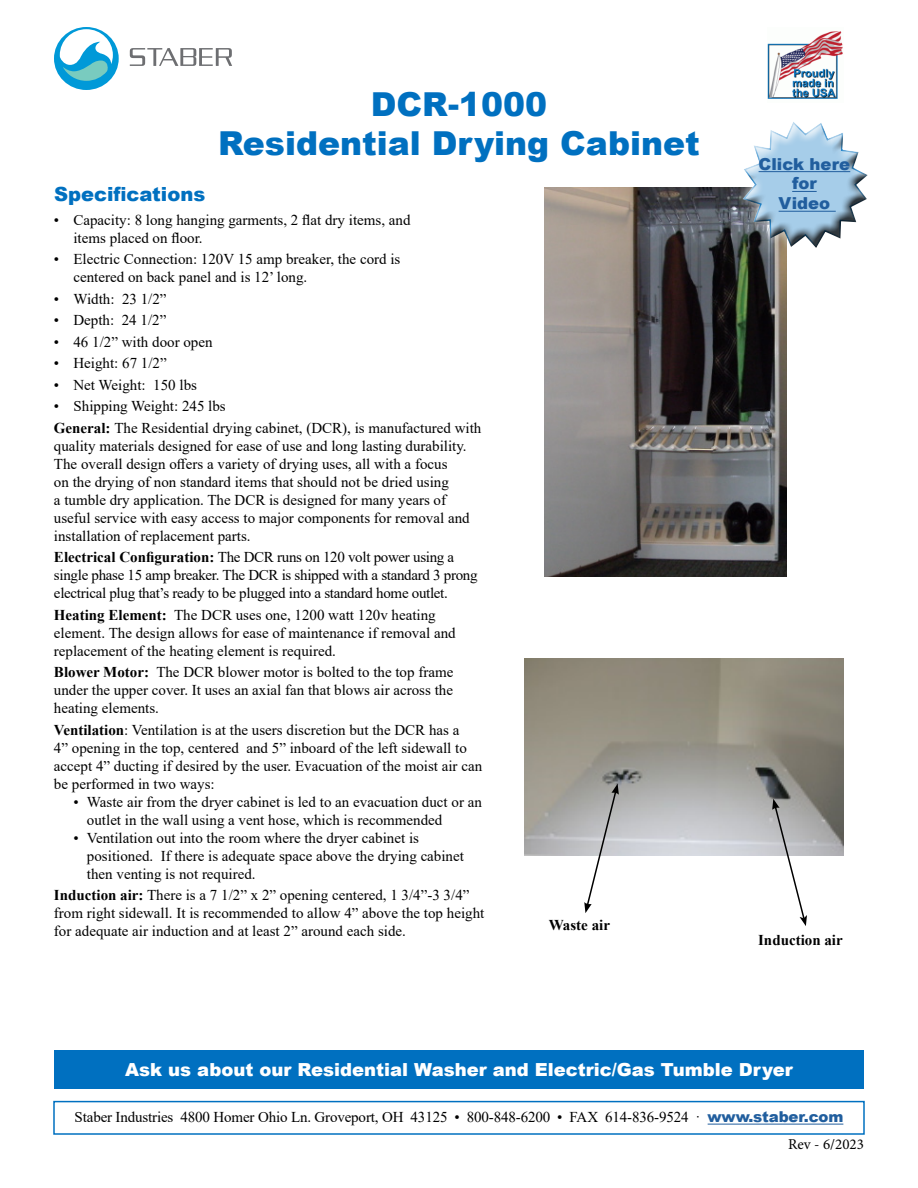
<style>
.page{position:relative;width:918px;height:1188px;background:#fff}
.page>*{position:absolute;margin:0;border:0;box-sizing:border-box;transform-origin:0 0}
.t1{font:900 33px/39.6px "Arial";color:#0070c0;text-align:center}
.t2{font:900 19.5px "Arial";color:#0070c0}
.t3{font:900 18px "Arial";color:#fff}
.t4{font:900 16.5px/19.8px "Arial";color:#215e9e;text-align:center}
.t5{font:15px/18px "Times New Roman";color:#000}
.t6{font:15px/18px "Times New Roman";letter-spacing:-.02em;color:#000}
.t7{font:700 15px "Times New Roman";color:#000}
.t8{font:15px "Minion Pro";color:#000}
.s1{font-weight:700}
.s2{font-family:"Arial";font-weight:900;color:#215e9e}
</style>
<div class="page">
<svg style="left:130px;top:48px;width:102px;height:18px"></svg>
<svg style="left:54px;top:27px;width:65px;height:63px"></svg>
<div style="left:53px;top:1101px;width:812px;height:34px;border:2px solid #0070c0"></div>
<hr style="left:708px;top:1124px;width:135px;height:1px;background:#215e9e">
<img style="left:544px;top:187px;width:242px;height:389px">
<img style="left:525px;top:658px;width:318px;height:198px">
<svg style="left:584px;top:784px;width:35px;height:129px"></svg>
<svg style="left:772px;top:799px;width:35px;height:127px"></svg>
<div style="left:54px;top:1050px;width:810px;height:39px;background:#0070c0"></div>
<img style="left:767px;top:31px;width:76px;height:68px">
<div style="left:734px;top:113px;width:142px;height:143px;background:#fff;opacity:.75"></div>
<div style="left:729px;top:110px;width:151px;height:139px;background:#fff;opacity:.75"></div>
<div style="left:732px;top:111px;width:144px;height:138px;background:#fff"></div>
<div style="left:734px;top:117px;width:144px;height:132px;background:#000;opacity:.75"></div>
<svg style="left:741px;top:120px;width:128px;height:129px"></svg>
<hr style="left:779px;top:211px;width:57px;height:1px;background:#215e9e">
<h2 class="t2" style="left:54px;top:180px;width:153px">Specifications</h2>
<h1 class="t1" style="left:218px;top:83px;width:483px">DCR-1000<br>Residential Drying Cabinet</h1>
<p class="t5" style="left:73px;top:210px;width:339px;text-indent:-20px">• Capacity: 8 long hanging garments, 2 flat dry items, and items placed on floor.</p>
<p class="t5" style="left:73px;top:250px;width:328px;text-indent:-19px">• Electric Connection: 120V 15 amp breaker, the cord is centered on back panel and is 12’ long.</p>
<p class="t5" style="left:54px;top:289px;width:114px">• Width: 23 1/2”</p>
<p class="t5" style="left:54px;top:311px;width:114px">• Depth: 24 1/2”</p>
<p class="t5" style="left:54px;top:332px;width:160px">• 46 1/2” with door open</p>
<p class="t5" style="left:54px;top:354px;width:114px">• Height: 67 1/2”</p>
<p class="t5" style="left:54px;top:375px;width:145px">• Net Weight: 150 lbs</p>
<p class="t5" style="left:54px;top:395px;width:429px;line-height:21.5px">• Shipping Weight: 245 lbs<br><span class="s1">General:</span> The Residential drying cabinet, (DCR), is manufactured with</p>
<p class="t5" style="left:54px;top:436px;width:417px">quality materials designed for ease of use and long lasting durability.<br>The overall design offers a variety of drying uses, all with a focus<br>on the drying of non standard items that should not be dried using<br>a tumble dry application. The DCR is designed for many years of useful service with easy access to major components for removal and installation of replacement parts.</p>
<p class="t6" style="left:54px;top:548px;width:425px"><span class="s1">Electrical Configuration:</span> The DCR runs on 120 volt power using a single phase 15 amp breaker. The DCR is shipped with a standard 3 prong electrical plug that’s ready to be plugged into a standard home outlet.</p>
<p class="t5" style="left:54px;top:605px;width:403px"><span class="s1">Heating Element:</span> The DCR uses one, 1200 watt 120v heating element. The design allows for ease of maintenance if removal and replacement of the heating element is required.</p>
<p class="t5" style="left:54px;top:663px;width:401px;text-align:justify"><span class="s1">Blower Motor:</span> The DCR blower motor is bolted to the top frame under the upper cover. It uses an axial fan that blows air across the heating elements.</p>
<p class="t5" style="left:54px;top:720px;width:430px"><span class="s1">Ventilation</span>: Ventilation is at the users discretion but the DCR has a<br>4” opening in the top, centered and 5” inboard of the left sidewall to accept 4” ducting if desired by the user. Evacuation of the moist air can be performed in two ways:</p>
<p class="t5" style="left:87px;top:792px;width:396px;text-indent:-14px">• Waste air from the dryer cabinet is led to an evacuation duct or an outlet in the wall using a vent hose, which is recommended</p>
<p class="t5" style="left:87px;top:828px;width:378px;text-indent:-14px">• Ventilation out into the room where the dryer cabinet is positioned. If there is adequate space above the drying cabinet then venting is not required.</p>
<p class="t5" style="left:54px;top:886px;width:432px"><span class="s1">Induction air:</span> There is a 7 1/2” x 2” opening centered, 1 3/4”-3 3/4” from right sidewall. It is recommended to allow 4” above the top height for adequate air induction and at least 2” around each side.</p>
<p class="t7" style="left:549px;top:914px;width:63px">Waste air</p>
<p class="t4" style="left:759px;top:153px;width:93px">Click here for<br>Video</p>
<p class="t7" style="left:758px;top:929px;width:86px">Induction air</p>
<p class="t3" style="left:125px;top:1057px;width:669px">Ask us about our Residential Washer and Electric/Gas Tumble Dryer</p>
<p class="t5" style="left:75px;top:1108px;width:770px">Staber Industries 4800 Homer Ohio Ln. Groveport, OH 43125 • 800-848-6200 • FAX 614-836-9524 · <span class="s2">www.staber.com</span></p>
<p class="t8" style="left:788px;top:1135px;width:77px">Rev - 6/2023</p>
</div>
